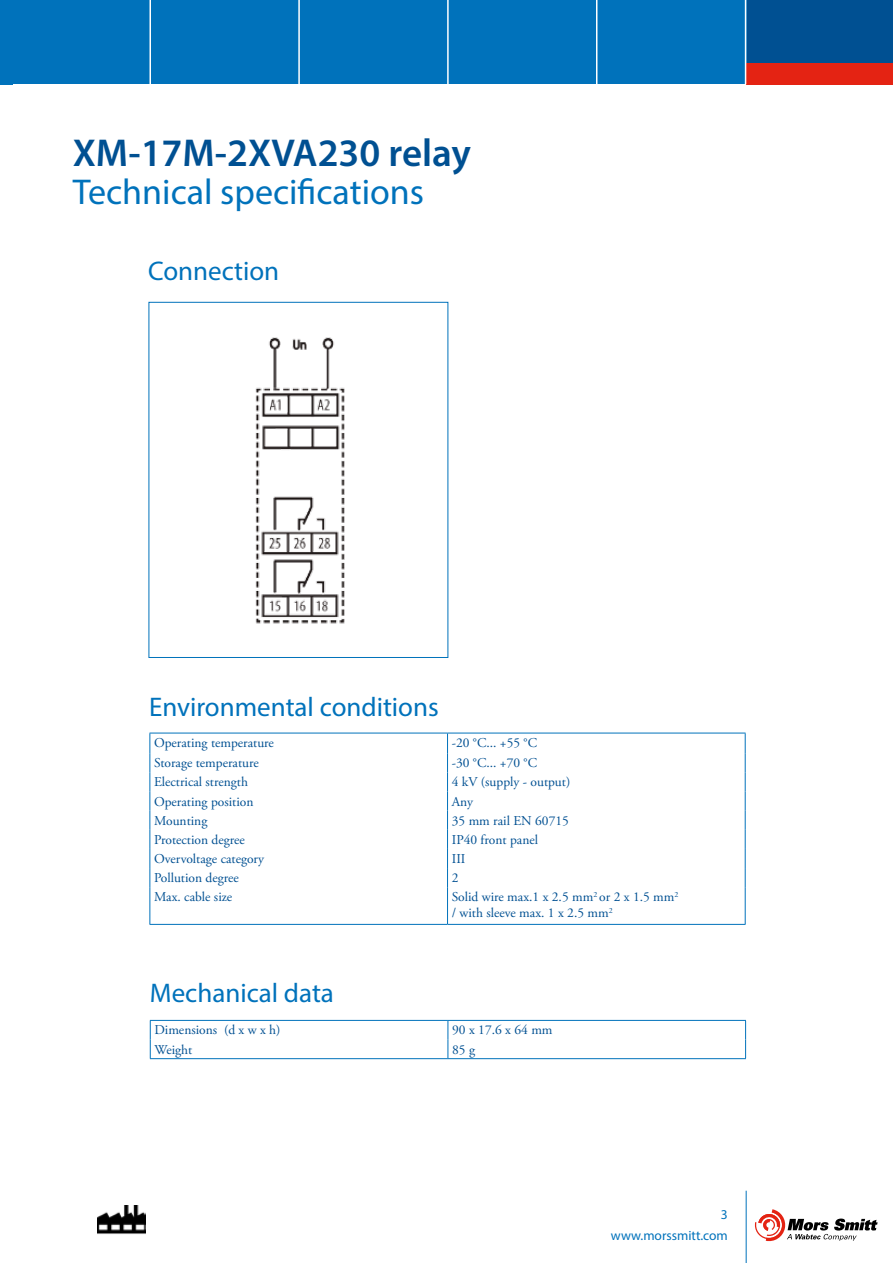
<style>
.page{position:relative;width:893px;height:1263px;background:#fff}
.page>*{position:absolute;margin:0;border:0;box-sizing:border-box;transform-origin:0 0}
.t1{font:600 39px "Myriad Pro";color:#005092}
.t2{font:36px "Myriad Pro";color:#0072bb}
.t3{font:27px "Myriad Pro";color:#0072bb}
.t4{font:13.5px/16.2px "Adobe Garamond Pro";color:#005092}
.t5{font:13.5px/21px "Myriad Pro";color:#0072bb;text-align:right}
</style>
<div class="page">
<hr style="left:746px;top:1191px;width:1px;height:72px;background:#0072bb">
<div style="left:0;top:0;width:893px;height:84px;background:#0072bb"></div>
<div style="left:747px;top:0;width:146px;height:85px;background:#005092"></div>
<div style="left:747px;top:63px;width:146px;height:22px;background:#e42313"></div>
<hr style="left:149px;top:0;width:2px;height:84px;background:#fff">
<hr style="left:298px;top:0;width:2px;height:84px;background:#fff">
<hr style="left:447px;top:0;width:2px;height:84px;background:#fff">
<hr style="left:596px;top:0;width:1px;height:84px;background:#fff">
<hr style="left:745px;top:0;width:1px;height:84px;background:#fff">
<svg style="left:755px;top:1209px;width:123px;height:32px"></svg>
<img style="left:97px;top:1205px;width:48px;height:29px">
<div style="left:0;top:0;width:13px;height:85px;background:#0072bb"></div>
<img style="left:255px;top:337px;width:90px;height:287px">
<div style="left:149px;top:302px;width:299px;height:356px;border:1px solid #0072bb"></div>
<hr style="left:149px;top:733px;width:298px;height:1px;background:#0072bb">
<hr style="left:447px;top:733px;width:299px;height:1px;background:#0072bb">
<svg style="left:149px;top:733px;width:1px;height:154px"></svg>
<svg style="left:447px;top:733px;width:1px;height:154px"></svg>
<svg style="left:745px;top:733px;width:1px;height:154px"></svg>
<hr style="left:149px;top:887px;width:1px;height:37px;background:#0072bb">
<hr style="left:447px;top:887px;width:1px;height:37px;background:#0072bb">
<hr style="left:745px;top:887px;width:1px;height:37px;background:#0072bb">
<hr style="left:149px;top:924px;width:298px;height:1px;background:#0072bb">
<hr style="left:447px;top:924px;width:299px;height:1px;background:#0072bb">
<hr style="left:150px;top:1020px;width:298px;height:1px;background:#0072bb">
<hr style="left:448px;top:1020px;width:298px;height:1px;background:#0072bb">
<svg style="left:150px;top:1021px;width:1px;height:37px"></svg>
<svg style="left:448px;top:1021px;width:1px;height:37px"></svg>
<svg style="left:745px;top:1021px;width:1px;height:37px"></svg>
<hr style="left:150px;top:1058px;width:298px;height:1px;background:#0072bb">
<hr style="left:448px;top:1058px;width:298px;height:1px;background:#0072bb">
<h1 class="t1" style="left:73px;top:128px;width:400px">XM-17M-2XVA230 relay</h1>
<h2 class="t2" style="left:73px;top:170px;width:353px">Technical specifications</h2>
<h3 class="t3" style="left:148px;top:254px;width:133px">Connection</h3>
<h3 class="t3" style="left:149px;top:690px;width:291px">Environmental conditions</h3>
<p class="t4" style="left:154px;top:735px;width:121px">Operating temperature</p>
<p class="t4" style="left:452px;top:735px;width:87px">-20 °C... +55 °C</p>
<p class="t4" style="left:154px;top:755px;width:106px">Storage temperature</p>
<p class="t4" style="left:452px;top:755px;width:87px">-30 °C... +70 °C</p>
<p class="t4" style="left:154px;top:774px;width:95px">Electrical strength</p>
<p class="t4" style="left:452px;top:774px;width:120px">4 kV (supply - output)</p>
<p class="t4" style="left:154px;top:794px;width:101px">Operating position</p>
<p class="t4" style="left:452px;top:794px;width:23px">Any</p>
<p class="t4" style="left:154px;top:813px;width:55px">Mounting</p>
<p class="t4" style="left:452px;top:813px;width:119px">35 mm rail EN 60715</p>
<p class="t4" style="left:154px;top:832px;width:92px">Protection degree</p>
<p class="t4" style="left:452px;top:832px;width:88px">IP40 front panel</p>
<p class="t4" style="left:154px;top:851px;width:112px">Overvoltage category</p>
<p class="t4" style="left:452px;top:851px;width:15px">III</p>
<p class="t4" style="left:154px;top:870px;width:86px">Pollution degree</p>
<p class="t4" style="left:452px;top:870px;width:8px">2</p>
<p class="t4" style="left:154px;top:889px;width:80px">Max. cable size</p>
<p class="t4" style="left:452px;top:889px;width:228px">Solid wire max.1 x 2.5 mm<sup>2</sup> or 2 x 1.5 mm<sup>2 </sup>/ with sleeve max. 1 x 2.5 mm<sup>2</sup></p>
<h3 class="t3" style="left:150px;top:976px;width:186px">Mechanical data</h3>
<p class="t4" style="left:155px;top:1022px;width:128px">Dimensions (d x w x h)</p>
<p class="t4" style="left:452px;top:1022px;width:102px">90 x 17.6 x 64 mm</p>
<p class="t4" style="left:155px;top:1042px;width:39px">Weight</p>
<p class="t4" style="left:452px;top:1042px;width:24px">85 g</p>
<p class="t5" style="left:611px;top:1204px;width:118px">3 www.morssmitt.com</p>
</div>
